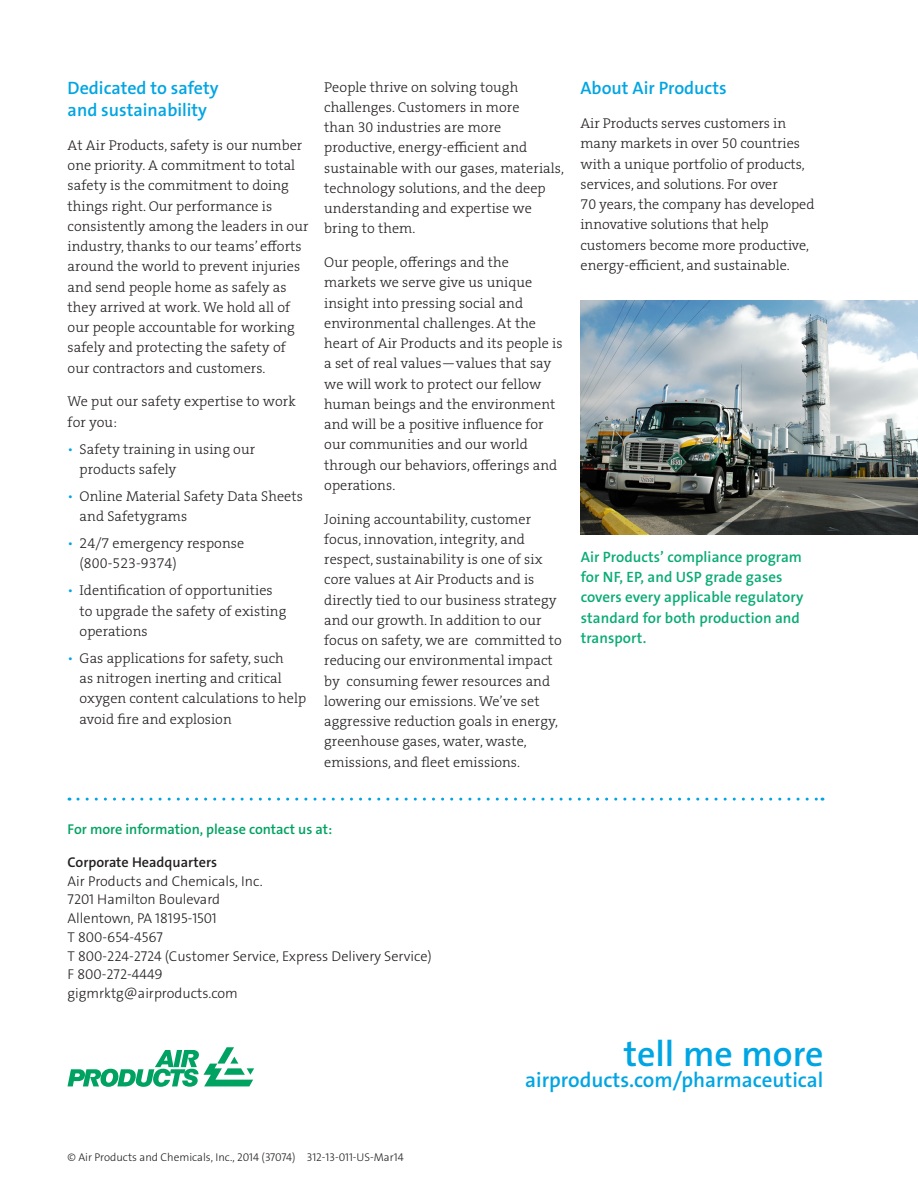
<style>
.page{position:relative;width:918px;height:1188px;background:#fff}
.page>*{position:absolute;margin:0;border:0;box-sizing:border-box;transform-origin:0 0}
.t1{font:600 36px "The Sans LF";color:#00a5e3}
.t2{font:600 21px "The Sans LF";color:#00a5e3}
.t3{font:600 18px/21.8px "The Sans LF";color:#00a5e3}
.t4{font:600 15px/20.2px "The Sans LF";letter-spacing:.005em;color:#09ab75}
.t5{font:14.25px/20.2px "The Serif LP3 Lig";letter-spacing:.005em;color:#231f20}
.t6{font:300 14.25px/18.8px "The Sans LF";color:#231f20}
.t7{font:600 14.25px "The Sans LF";color:#00a261}
.t8{font:600 14.25px "The Sans LF";color:#231f20}
.t9{font:300 11.25px "The Sans LF";color:#231f20}
.s1{color:#00a5e3}
</style>
<div class="page">
<svg style="left:68px;top:1047px;width:186px;height:40px"></svg>
<img style="left:581px;top:300px;width:337px;height:234px">
<svg style="left:78px;top:798px;width:745px;height:3px"></svg>
<p class="t3" style="left:68px;top:78px;width:153px">Dedicated to safety and sustainability</p>
<p class="t5" style="left:68px;top:135px;width:242px">At Air Products, safety is our number one priority. A commitment to total safety is the commitment to doing things right. Our performance is consistently among the leaders in our industry, thanks to our teams’ efforts around the world to prevent injuries and send people home as safely as they arrived at work. We hold all of our people accountable for working safely and protecting the safety of our contractors and customers.</p>
<p class="t5" style="left:68px;top:391px;width:230px">We put our safety expertise to work for you:</p>
<p class="t5" style="left:80px;top:439px;width:177px;text-indent:-12px"><span class="s1">•</span> Safety training in using our products safely</p>
<p class="t5" style="left:80px;top:486px;width:225px;text-indent:-12px"><span class="s1">•</span> Online Material Safety Data Sheets and Safetygrams</p>
<p class="t5" style="left:80px;top:533px;width:166px;text-indent:-12px"><span class="s1">•</span> 24/7 emergency response (800-523-9374)</p>
<p class="t5" style="left:80px;top:580px;width:208px;text-indent:-12px"><span class="s1">•</span> Identification of opportunities to upgrade the safety of existing operations</p>
<p class="t5" style="left:80px;top:648px;width:228px;text-indent:-12px"><span class="s1">•</span> Gas applications for safety, such<br>as nitrogen inerting and critical oxygen content calculations to help avoid fire and explosion</p>
<p class="t5" style="left:324px;top:77px;width:241px">People thrive on solving tough challenges. Customers in more<br>than 30 industries are more productive, energy-efficient and sustainable with our gases, materials, technology solutions, and the deep understanding and expertise we bring to them.</p>
<p class="t5" style="left:324px;top:252px;width:240px">Our people, offerings and the markets we serve give us unique insight into pressing social and environmental challenges. At the heart of Air Products and its people is a set of real values—values that say we will work to protect our fellow human beings and the environment and will be a positive influence for our communities and our world through our behaviors, offerings and operations.</p>
<p class="t5" style="left:324px;top:509px;width:239px">Joining accountability, customer focus, innovation, integrity, and respect, sustainability is one of six core values at Air Products and is directly tied to our business strategy and our growth. In addition to our focus on safety, we are committed to reducing our environmental impact by consuming fewer resources and lowering our emissions. We’ve set aggressive reduction goals in energy, greenhouse gases, water, waste, emissions, and fleet emissions.</p>
<p class="t3" style="left:580px;top:78px;width:148px">About Air Products</p>
<p class="t5" style="left:580px;top:113px;width:236px">Air Products serves customers in many markets in over 50 countries with a unique portfolio of products, services, and solutions. For over<br>70 years, the company has developed innovative solutions that help customers become more productive, energy-efficient, and sustainable.</p>
<p class="t4" style="left:581px;top:547px;width:224px">Air Products’ compliance program for NF, EP, and USP grade gases covers every applicable regulatory standard for both production and transport.</p>
<p class="t7" style="left:68px;top:821px;width:266px">For more information, please contact us at:</p>
<p class="t8" style="left:68px;top:853px;width:151px">Corporate Headquarters</p>
<p class="t6" style="left:68px;top:871px;width:366px">Air Products and Chemicals, Inc.<br>7201 Hamilton Boulevard<br>Allentown, PA 18195-1501<br>T 800-654-4567<br>T 800-224-2724 (Customer Service, Express Delivery Service)<br>F 800-272-4449<br>gigmrktg@airproducts.com</p>
<p class="t9" style="left:68px;top:1150px;width:338px">© Air Products and Chemicals, Inc., 2014 (37074) 312-13-011-US-Mar14</p>
<h1 class="t1" style="left:624px;top:1030px;width:201px">tell me more</h1>
<h2 class="t2" style="left:525px;top:1066px;width:300px">airproducts.com/pharmaceutical</h2>
</div>
